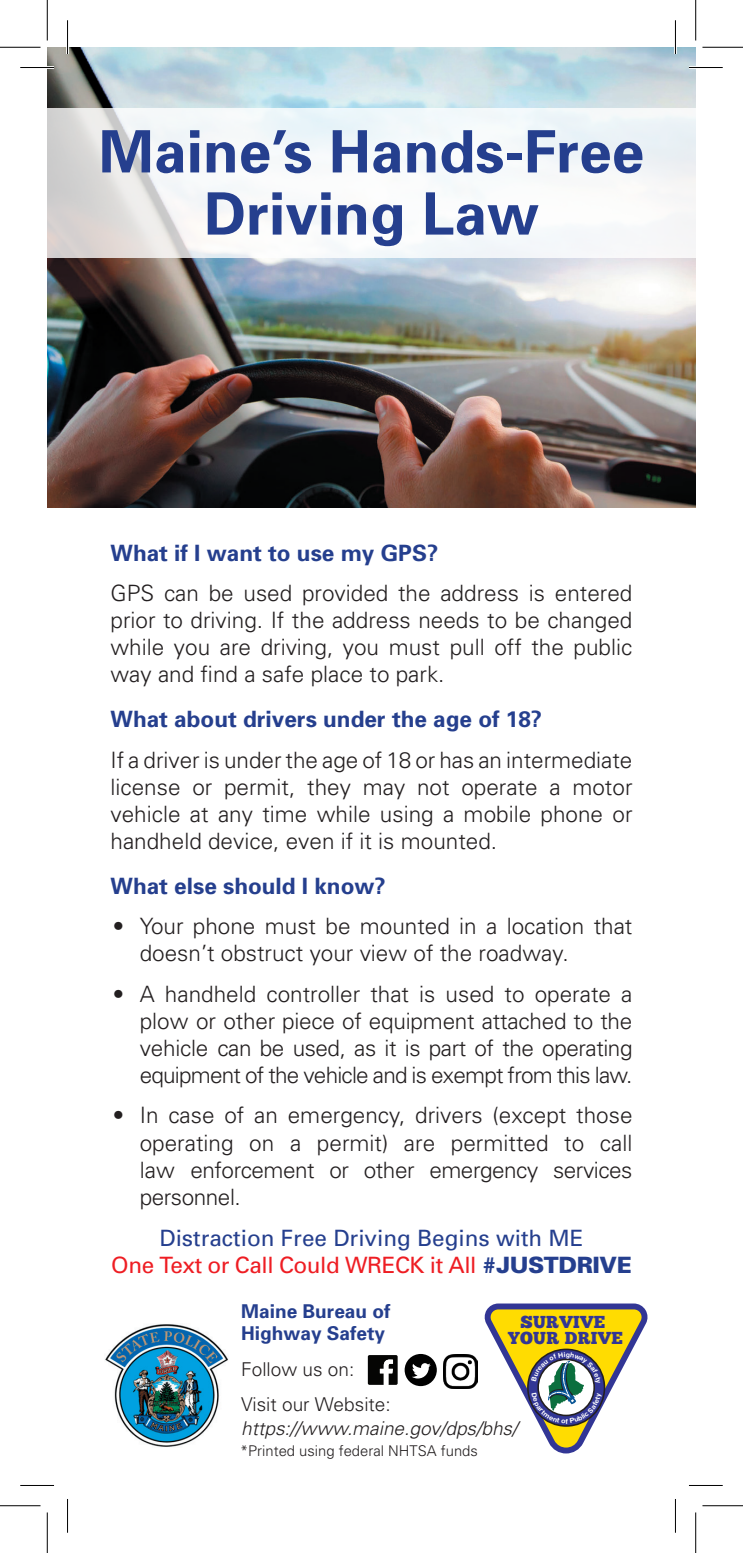
<style>
.page{position:relative;width:743px;height:1553px;background:#fff}
.page>*{position:absolute;margin:0;border:0;box-sizing:border-box;transform-origin:0 0}
.t1{font:700 58.5px/62.1px "Univers";color:#253f8e;text-align:center}
.t2{font:300 22.5px/27px "Univers";color:#231f20;text-align:justify}
.t3{font:700 22.5px "Univers";color:#253f8e}
.t4{font:22.5px/27px "Univers";color:#253f8e;text-align:center}
.t5{font:italic 300 19.12px "Univers";color:#231f20}
.t6{font:300 19.12px/35.6px "Univers";color:#231f20}
.t7{font:700 19.12px/22.9px "Univers";color:#253f8e}
.t8{font:17.32px/16px "Chunk Five";letter-spacing:.02em;color:#323695;text-align:center}
.t9{font:300 14.85px "Univers";color:#231f20}
.s1{color:#ee1d23}
.s2{font-weight:900}
</style>
<div class="page">
<svg style="left:368px;top:1355px;width:29px;height:29px"></svg>
<div style="left:404px;top:1354px;width:33px;height:32px;background:#000;border-radius:50%"></div>
<svg style="left:412px;top:1363px;width:18px;height:15px"></svg>
<img style="left:443px;top:1354px;width:34px;height:34px">
<img style="left:47px;top:47px;width:648px;height:461px">
<svg style="left:47px;top:108px;width:648px;height:149px;fill:#f5f8f9"></svg>
<img style="left:105px;top:1324px;width:124px;height:123px">
<hr style="left:20px;top:66px;width:34px;height:3px;background:#fff">
<hr style="left:688px;top:66px;width:34px;height:3px;background:#fff">
<hr style="left:66px;top:20px;width:3px;height:34px;background:#fff">
<hr style="left:674px;top:20px;width:2px;height:34px;background:#fff">
<hr style="left:20px;top:67px;width:34px;height:1px;background:#000">
<hr style="left:688px;top:67px;width:34px;height:1px;background:#000">
<hr style="left:20px;top:1485px;width:34px;height:1px;background:#000">
<hr style="left:688px;top:1485px;width:34px;height:1px;background:#000">
<hr style="left:67px;top:20px;width:1px;height:34px;background:#000">
<hr style="left:67px;top:1498px;width:1px;height:34px;background:#000">
<hr style="left:675px;top:20px;width:1px;height:34px;background:#000">
<hr style="left:675px;top:1498px;width:1px;height:34px;background:#000">
<hr style="left:0;top:47px;width:40px;height:1px;background:#000">
<hr style="left:702px;top:47px;width:40px;height:1px;background:#000">
<hr style="left:0;top:1505px;width:40px;height:1px;background:#000">
<hr style="left:702px;top:1505px;width:40px;height:1px;background:#000">
<hr style="left:47px;top:0;width:1px;height:40px;background:#000">
<hr style="left:47px;top:1512px;width:1px;height:40px;background:#000">
<hr style="left:695px;top:0;width:1px;height:40px;background:#000">
<hr style="left:695px;top:1512px;width:1px;height:40px;background:#000">
<svg style="left:484px;top:1303px;width:164px;height:150px"></svg>
<h1 class="t1" style="left:99px;top:121px;width:547px">Maine’s Hands-Free<br>Driving Law</h1>
<p class="t3" style="left:110px;top:539px;width:329px">What if I want to use my GPS?</p>
<p class="t2" style="left:110px;top:580px;width:523px">GPS can be used provided the address is entered prior to driving. If the address needs to be changed while you are driving, you must pull off the public way and find a safe place to park.</p>
<p class="t3" style="left:110px;top:706px;width:433px">What about drivers under the age of 18?</p>
<p class="t2" style="left:110px;top:746px;width:523px">If a driver is under the age of 18 or has an intermediate license or permit, they may not operate a motor vehicle at any time while using a mobile phone or handheld device, even if it is mounted.</p>
<p class="t3" style="left:110px;top:872px;width:277px">What else should I know?</p>
<p class="t2" style="left:140px;top:913px;width:494px;text-indent:-27px">• Your phone must be mounted in a location that doesn’t obstruct your view of the roadway.</p>
<p class="t2" style="left:140px;top:980px;width:494px;text-indent:-27px">• A handheld controller that is used to operate a plow or other piece of equipment attached to the vehicle can be used, as it is part of the operating equipment of the vehicle and is exempt from this law.</p>
<p class="t2" style="left:140px;top:1102px;width:494px;text-indent:-27px">• In case of an emergency, drivers (except those operating on a permit) are permitted to call law enforcement or other emergency services personnel.</p>
<p class="t4" style="left:111px;top:1224px;width:522px">Distraction Free Driving Begins with ME<br><span class="s1">One Text or Call Could WRECK it All</span> <span class="s2">#JUSTDRIVE</span></p>
<p class="t7" style="left:241px;top:1299px;width:151px">Maine Bureau of<br>Highway Safety</p>
<p class="t6" style="left:241px;top:1351px;width:151px">Follow us on:<br>Visit our Website:</p>
<p class="t5" style="left:241px;top:1416px;width:278px">https://www.maine.gov/dps/bhs/</p>
<p class="t9" style="left:240px;top:1441px;width:239px">*Printed using federal NHTSA funds</p>
<p class="t8" style="left:508px;top:1313px;width:116px">SURVIVE<br>YOUR DRIVE</p>
</div>
